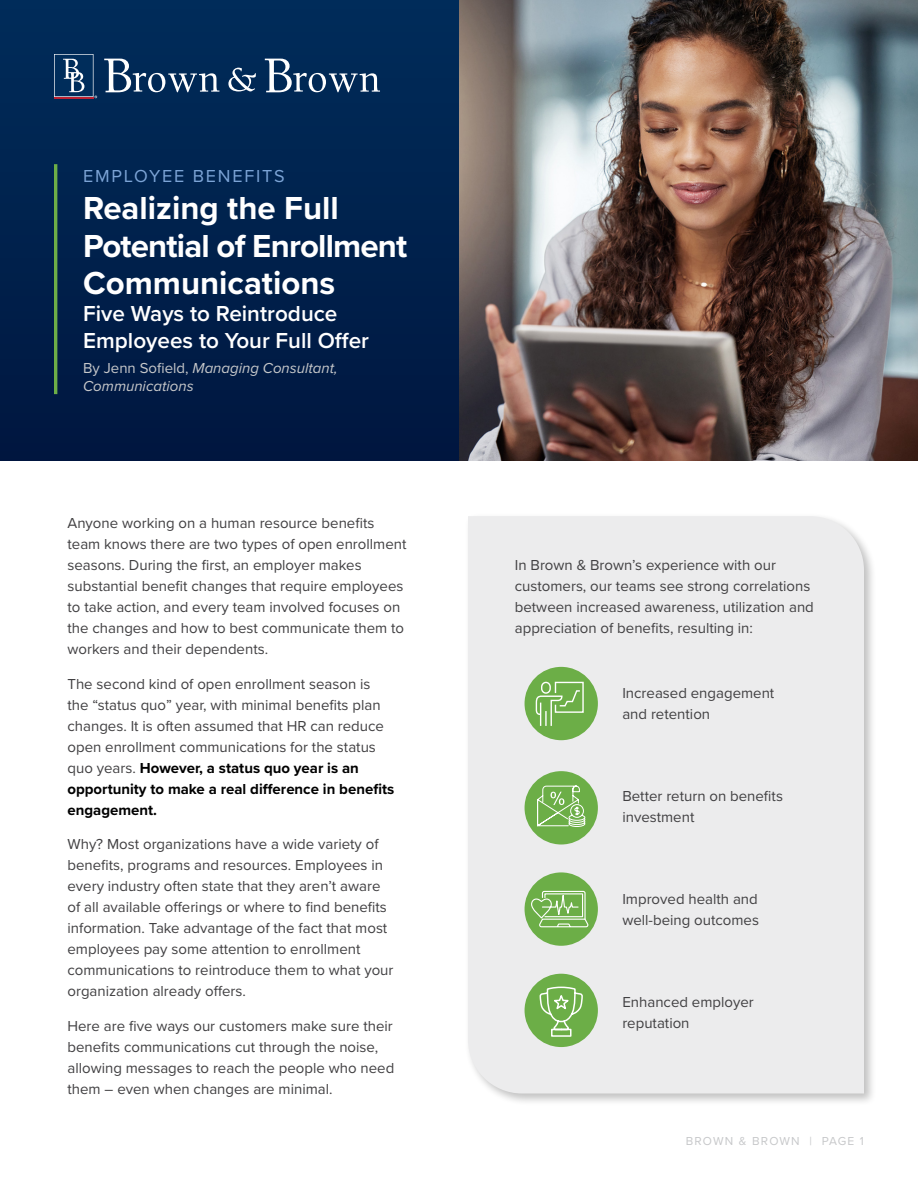
<style>
.page{position:relative;width:918px;height:1188px;background:#fff}
.page>*{position:absolute;margin:0;border:0;box-sizing:border-box;transform-origin:0 0}
.t1{font:700 33px/37.5px "Proxima Nova";color:#fff}
.t2{font:600 22.5px/27px "Proxima Nova";color:#fff}
.t3{font:18px "Proxima Nova";letter-spacing:.1em;color:#7ca4d6}
.t4{font:15px/21px "Proxima Nova";color:#414042}
.t5{font:italic 15px/18px "Proxima Nova";color:#c7c8ca}
.t6{font:12px "Proxima Nova";letter-spacing:.1em;color:#c7c8ca}
.s1{font-style:normal}
.s2{font-weight:700;color:#000}
</style>
<div class="page">
<div style="left:0;top:0;width:459px;height:460px;background:linear-gradient(to right,#00214c,#00214d)"></div>
<hr style="left:54px;top:164px;width:3px;height:230px;background:#6cae47">
<div style="left:464px;top:512px;width:413px;height:594px;background:#000;opacity:.25"></div>
<div style="left:468px;top:516px;width:396px;height:578px;background:#ececed"></div>
<svg style="left:228px;top:68px;width:28px;height:23px"></svg>
<svg style="left:104px;top:59px;width:115px;height:33px"></svg>
<svg style="left:265px;top:59px;width:115px;height:33px"></svg>
<svg style="left:54px;top:54px;width:43px;height:44px"></svg>
<hr style="left:54px;top:97px;width:40px;height:1px;background:#bb2031">
<div style="left:525px;top:667px;width:73px;height:73px;background:#6cae47;border-radius:50%"></div>
<svg style="left:535px;top:681px;width:49px;height:45px"></svg>
<div style="left:525px;top:771px;width:73px;height:73px;background:#6cae47;border-radius:50%"></div>
<svg style="left:537px;top:785px;width:49px;height:42px"></svg>
<div style="left:525px;top:872px;width:73px;height:74px;background:#6cae47;border-radius:50%"></div>
<div style="left:525px;top:974px;width:73px;height:73px;background:#6cae47;border-radius:50%"></div>
<svg style="left:530px;top:886px;width:59px;height:152px"></svg>
<img style="left:459px;top:0;width:459px;height:460px">
<p class="t3" style="left:83px;top:162px;width:203px">EMPLOYEE BENEFITS</p>
<h1 class="t1" style="left:83px;top:189px;width:326px">Realizing the Full<br>Potential of Enrollment<br>Communications</h1>
<h2 class="t2" style="left:83px;top:299px;width:287px">Five Ways to Reintroduce<br>Employees to Your Full Offer</h2>
<p class="t5" style="left:83px;top:358px;width:256px"><span class="s1">By Jenn Sofield,</span> Managing Consultant,<br>Communications</p>
<p class="t4" style="left:68px;top:512px;width:340px">Anyone working on a human resource benefits team knows there are two types of open enrollment seasons. During the first, an employer makes substantial benefit changes that require employees to take action, and every team involved focuses on the changes and how to best communicate them to workers and their dependents.</p>
<p class="t4" style="left:68px;top:672px;width:328px">The second kind of open enrollment season is the “status quo” year, with minimal benefits plan changes. It is often assumed that HR can reduce open enrollment communications for the status quo years. <span class="s2">However, a status quo year is an opportunity to make a real difference in benefits engagement.</span></p>
<p class="t4" style="left:68px;top:833px;width:328px">Why? Most organizations have a wide variety of benefits, programs and resources. Employees in every industry often state that they aren’t aware of all available offerings or where to find benefits information. Take advantage of the fact that most employees pay some attention to enrollment communications to reintroduce them to what your organization already offers.</p>
<p class="t4" style="left:68px;top:1014px;width:328px">Here are five ways our customers make sure their benefits communications cut through the noise, allowing messages to reach the people who need them – even when changes are minimal.</p>
<p class="t4" style="left:515px;top:554px;width:301px">In Brown &amp; Brown’s experience with our customers, our teams see strong correlations between increased awareness, utilization and appreciation of benefits, resulting in:</p>
<p class="t4" style="left:622px;top:682px;width:154px">Increased engagement and retention</p>
<p class="t4" style="left:622px;top:785px;width:162px">Better return on benefits investment</p>
<p class="t4" style="left:622px;top:888px;width:138px">Improved health and well-being outcomes</p>
<p class="t4" style="left:622px;top:991px;width:133px">Enhanced employer reputation</p>
<p class="t6" style="left:686px;top:1132px;width:180px">BROWN &amp; BROWN | PAGE 1</p>
</div>
